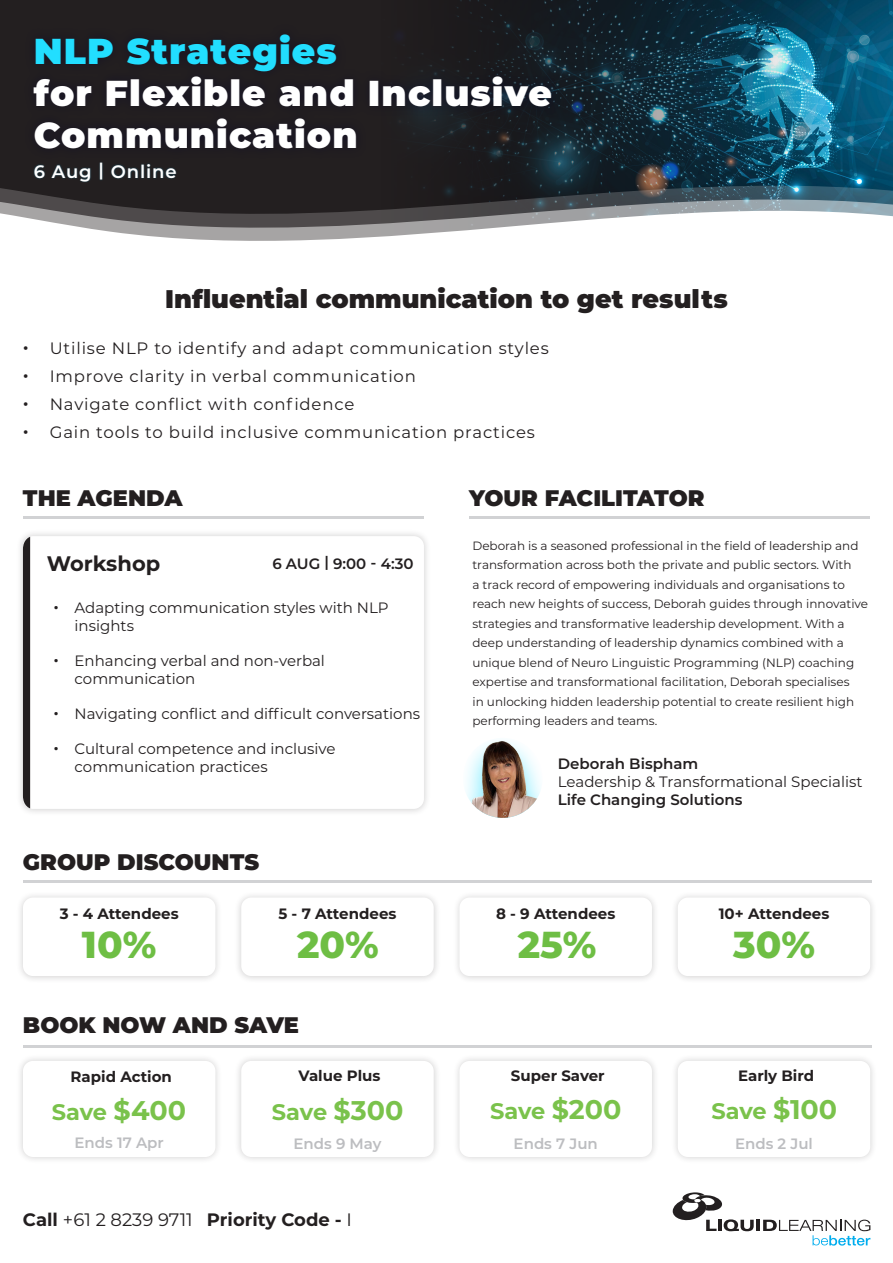
<style>
.page{position:relative;width:893px;height:1263px;background:#fff}
.page>*{position:absolute;margin:0;border:0;box-sizing:border-box;transform-origin:0 0}
.t1{font:800 37.5px "Montserrat";color:#6ebe44}
.t2{font:900 36px/42px "Montserrat";letter-spacing:.03em;color:#fff}
.t3{font:900 25.5px "Montserrat";color:#231f20}
.t4{font:900 22.5px "Montserrat";color:#231f20}
.WorkshopHeading{font:700 22.5px "Montserrat";letter-spacing:-.01em;color:#7ac24b}
.t5{font:700 21px "Montserrat";color:#231f20}
.t6{font:700 18px "Montserrat";color:#231f20}
.t7{font:600 18px "Montserrat";letter-spacing:.05em;color:#fff}
.t8{font:16.5px "Montserrat";letter-spacing:.05em;color:#231f20}
.t9{font:15px/18px "Montserrat";color:#231f20}
.WorkshopHeading-2{font:700 15px "Montserrat";color:#231f20}
.t10{font:600 15px "Montserrat";color:#231f20}
.WorkshopHeading-3{font:600 15px "Montserrat";color:#bcbdc0}
.t11{font:12px/19.5px "Montserrat";color:#231f20}
.s1{color:#22deff}
.s2{font-family:"Helvetica"}
.s3{font-size:27px}
.s4{font-weight:400}
</style>
<div class="page">
<svg style="left:672px;top:1192px;width:198px;height:53px"></svg>
<div style="left:16px;top:1054px;width:207px;height:110px;background:#231f20;opacity:.21"></div>
<div style="left:23px;top:1061px;width:192px;height:96px;background:#fff;border-radius:10px"></div>
<div style="left:453px;top:1054px;width:206px;height:110px;background:#231f20;opacity:.21"></div>
<div style="left:459px;top:1061px;width:193px;height:96px;background:#fff;border-radius:10px"></div>
<div style="left:234px;top:1054px;width:207px;height:110px;background:#231f20;opacity:.21"></div>
<div style="left:241px;top:1061px;width:193px;height:96px;background:#fff;border-radius:10px"></div>
<div style="left:671px;top:1054px;width:207px;height:110px;background:#f7f7f7"></div>
<div style="left:678px;top:1061px;width:192px;height:96px;background:#fff;border-radius:10px"></div>
<hr style="left:23px;top:1045px;width:848px;height:3px;background:#d1d2d4">
<div style="left:16px;top:890px;width:207px;height:93px;background:#231f20;opacity:.21"></div>
<div style="left:23px;top:897px;width:192px;height:79px;background:#fff;border-radius:10px"></div>
<div style="left:453px;top:890px;width:206px;height:93px;background:#231f20;opacity:.21"></div>
<div style="left:459px;top:897px;width:193px;height:79px;background:#fff;border-radius:10px"></div>
<div style="left:234px;top:890px;width:207px;height:93px;background:#231f20;opacity:.21"></div>
<div style="left:241px;top:897px;width:193px;height:79px;background:#fff;border-radius:10px"></div>
<div style="left:671px;top:890px;width:207px;height:93px;background:#231f20;opacity:.21"></div>
<div style="left:678px;top:897px;width:192px;height:79px;background:#fff;border-radius:10px"></div>
<hr style="left:23px;top:880px;width:848px;height:3px;background:#d1d2d4">
<div style="left:0;top:0;width:893px;height:253px;background:#231f20"></div>
<img style="left:457px;top:0;width:436px;height:173px">
<svg style="left:470px;top:173px;width:423px;height:14px"></svg>
<svg style="left:0;top:187px;width:893px;height:10px"></svg>
<svg style="left:0;top:197px;width:893px;height:56px;background:#b0b1b2"></svg>
<img style="left:463px;top:738px;width:80px;height:80px;border-radius:40px">
<div style="left:16px;top:529px;width:415px;height:287px;background:#231f20;opacity:.21"></div>
<div style="left:23px;top:536px;width:401px;height:273px;background:#fff;border-radius:10px"></div>
<div style="left:23px;top:537px;width:7px;height:271px;background:#231f20"></div>
<hr style="left:23px;top:516px;width:401px;height:3px;background:#d1d2d4">
<hr style="left:469px;top:516px;width:401px;height:3px;background:#d1d2d4">
<div style="left:33px;top:161px;width:144px;height:22px;background:#00a0dc;opacity:.3"></div>
<div style="left:23px;top:23px;width:540px;height:136px;background:#1e1c21"></div>
<p class="t2" style="left:34px;top:28px;width:520px"><span class="s1">NLP Strategies<br></span>for Flexible and Inclusive<br>Communication</p>
<p class="t7" style="left:34px;top:159px;width:144px">6 Aug | Online</p>
<p class="t3" style="left:165px;top:279px;width:564px">Influential communication to get results</p>
<p class="t8" style="left:23px;top:337px;width:528px"><span class="s2">•</span> Utilise NLP to identify and adapt communication styles</p>
<p class="t8" style="left:23px;top:365px;width:395px"><span class="s2">•</span> Improve clarity in verbal communication</p>
<p class="t8" style="left:23px;top:393px;width:333px"><span class="s2">•</span> Navigate conflict with confidence</p>
<p class="t8" style="left:23px;top:420px;width:514px"><span class="s2">•</span> Gain tools to build inclusive communication practices</p>
<p class="t4" style="left:23px;top:481px;width:161px">THE AGENDA</p>
<p class="t5" style="left:47px;top:548px;width:115px">Workshop</p>
<p class="t9" style="left:75px;top:598px;width:316px;text-indent:-21px"><span class="s2">•</span> Adapting communication styles with NLP insights</p>
<p class="t9" style="left:75px;top:651px;width:252px;text-indent:-21px"><span class="s2">•</span> Enhancing verbal and non-verbal communication</p>
<p class="t9" style="left:53px;top:704px;width:368px"><span class="s2">•</span> Navigating conflict and difficult conversations</p>
<p class="t9" style="left:75px;top:739px;width:262px;text-indent:-21px"><span class="s2">•</span> Cultural competence and inclusive communication practices</p>
<p class="t10" style="left:272px;top:553px;width:143px">6 AUG | 9:00 - 4:30</p>
<p class="t4" style="left:23px;top:845px;width:238px">GROUP DISCOUNTS</p>
<p class="WorkshopHeading-2" style="left:60px;top:903px;width:120px">3 - 4 Attendees</p>
<p class="t1" style="left:82px;top:917px;width:76px">10%</p>
<p class="WorkshopHeading-2" style="left:278px;top:903px;width:119px">5 - 7 Attendees</p>
<p class="t1" style="left:297px;top:917px;width:83px">20%</p>
<p class="t4" style="left:23px;top:1008px;width:278px">BOOK NOW AND SAVE</p>
<p class="WorkshopHeading-2" style="left:71px;top:1066px;width:103px">Rapid Action</p>
<p class="WorkshopHeading" style="left:52px;top:1095px;width:136px">Save <span class="s3">$400</span></p>
<p class="WorkshopHeading-2" style="left:299px;top:1064px;width:83px">Value Plus</p>
<p class="WorkshopHeading" style="left:272px;top:1095px;width:133px">Save <span class="s3">$300</span></p>
<p class="t4" style="left:469px;top:481px;width:237px">YOUR FACILITATOR</p>
<p class="t11" style="left:472px;top:535px;width:397px">Deborah is a seasoned professional in the field of leadership and transformation across both the private and public sectors. With<br>a track record of empowering individuals and organisations to reach new heights of success, Deborah guides through innovative strategies and transformative leadership development. With a deep understanding of leadership dynamics combined with a unique blend of Neuro Linguistic Programming (NLP) coaching expertise and transformational facilitation, Deborah specialises<br>in unlocking hidden leadership potential to create resilient high performing leaders and teams.</p>
<p class="t10" style="left:558px;top:753px;width:142px">Deborah Bispham</p>
<p class="t9" style="left:558px;top:772px;width:306px">Leadership &amp; Transformational Specialist</p>
<p class="t10" style="left:558px;top:789px;width:186px">Life Changing Solutions</p>
<p class="WorkshopHeading-2" style="left:496px;top:903px;width:121px">8 - 9 Attendees</p>
<p class="t1" style="left:518px;top:918px;width:80px">25%</p>
<p class="WorkshopHeading-2" style="left:511px;top:1064px;width:95px">Super Saver</p>
<p class="WorkshopHeading" style="left:490px;top:1095px;width:133px">Save <span class="s3">$200</span></p>
<p class="WorkshopHeading-2" style="left:719px;top:903px;width:112px">10+ Attendees</p>
<p class="t1" style="left:733px;top:918px;width:83px">30%</p>
<p class="WorkshopHeading-2" style="left:738px;top:1064px;width:78px">Early Bird</p>
<p class="WorkshopHeading" style="left:711px;top:1095px;width:127px">Save <span class="s3">$100</span></p>
<p class="WorkshopHeading-3" style="left:75px;top:1132px;width:91px">Ends 17 Apr</p>
<p class="WorkshopHeading-3" style="left:293px;top:1133px;width:90px">Ends 9 May</p>
<p class="WorkshopHeading-3" style="left:514px;top:1133px;width:86px">Ends 7 Jun</p>
<p class="WorkshopHeading-3" style="left:735px;top:1133px;width:79px">Ends 2 Jul</p>
<p class="t6" style="left:23px;top:1206px;width:331px">Call <span class="s4">+61 2 8239 9711</span> Priority Code - <span class="s4">I</span></p>
</div>
